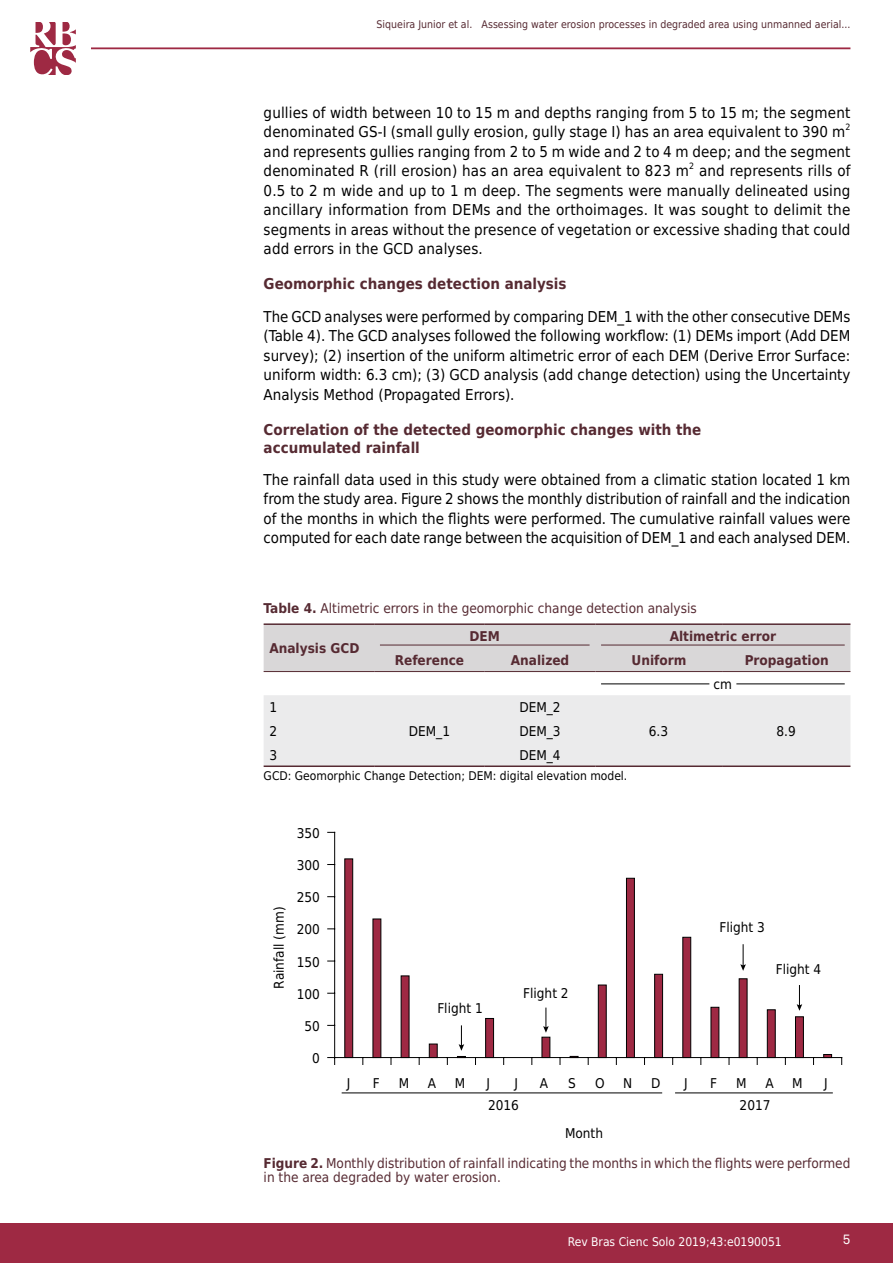
<style>
.page{position:relative;width:893px;height:1263px;background:#fff}
.page>*{position:absolute;margin:0;border:0;box-sizing:border-box;transform-origin:0 0}
.t1{font:15px/19.5px "DejaVu Sans Condensed";letter-spacing:.01em;color:#000;text-align:justify}
.t2{font:700 15px/18px "DejaVu Sans Condensed";color:#562a32}
.t3{font:13.5px/14.2px "DejaVu Sans Condensed";letter-spacing:-.005em;color:#562a32}
.t4{font:13.5px "DejaVu Sans Condensed";color:#000}
.t5{font:700 13.5px "DejaVu Sans Condensed";color:#562a32}
.t6{font:13.5px "Akkurat Pro";color:#fff}
.t7{font:12px "DejaVu Sans Condensed";color:#000}
.t8{font:12px "DejaVu Sans Condensed";color:#fff}
.t9{font:10.5px "DejaVu Sans Condensed";color:#562a32}
.t10{font:8.7px "DejaVu Sans Condensed";color:#000}
.s1{font-weight:700}
</style>
<div class="page">
<div style="left:0;top:1223px;width:893px;height:40px;background:#9e2943"></div>
<hr style="left:91px;top:47px;width:759px;height:2px;background:#9e2943">
<svg style="left:30px;top:22px;width:46px;height:52px"></svg>
<svg style="left:264px;top:625px;width:586px;height:140px"></svg>
<hr style="left:264px;top:623px;width:110px;height:2px;background:#562a32">
<hr style="left:374px;top:623px;width:111px;height:2px;background:#562a32">
<hr style="left:485px;top:623px;width:110px;height:2px;background:#562a32">
<hr style="left:595px;top:623px;width:128px;height:2px;background:#562a32">
<hr style="left:723px;top:623px;width:127px;height:2px;background:#562a32">
<hr style="left:264px;top:671px;width:110px;height:1px;background:#562a32">
<hr style="left:374px;top:671px;width:111px;height:1px;background:#562a32">
<hr style="left:485px;top:671px;width:110px;height:1px;background:#562a32">
<hr style="left:595px;top:671px;width:128px;height:1px;background:#562a32">
<hr style="left:723px;top:671px;width:127px;height:1px;background:#562a32">
<hr style="left:374px;top:765px;width:111px;height:2px;background:#562a32">
<hr style="left:595px;top:765px;width:128px;height:2px;background:#562a32">
<hr style="left:723px;top:765px;width:127px;height:2px;background:#562a32">
<hr style="left:264px;top:765px;width:110px;height:2px;background:#562a32">
<hr style="left:485px;top:765px;width:110px;height:2px;background:#562a32">
<hr style="left:380px;top:645px;width:210px;height:1px;background:#562a32">
<div style="left:465px;top:628px;width:39px;height:15px;background:#d9d7d8"></div>
<hr style="left:601px;top:645px;width:244px;height:1px;background:#562a32">
<div style="left:665px;top:628px;width:115px;height:15px;background:#d9d7d8"></div>
<hr style="left:601px;top:683px;width:244px;height:1px;background:#000">
<div style="left:709px;top:676px;width:27px;height:15px;background:#fff"></div>
<hr style="left:335px;top:1057px;width:507px;height:1px;background:#000">
<hr style="left:334px;top:832px;width:1px;height:225px;background:#000">
<svg style="left:328px;top:1057px;width:7px;height:7px"></svg>
<hr style="left:676px;top:1092px;width:156px;height:1px;background:#000">
<hr style="left:342px;top:1092px;width:320px;height:1px;background:#000">
<div style="left:344px;top:858px;width:9px;height:200px;background:#9e2943;border:1px solid #000"></div>
<div style="left:373px;top:918px;width:8px;height:140px;background:#9e2943"></div>
<div style="left:401px;top:975px;width:8px;height:83px;background:#9e2943"></div>
<div style="left:429px;top:1044px;width:9px;height:14px;background:#9e2943;border:1px solid #000"></div>
<div style="left:485px;top:1018px;width:9px;height:40px;background:#9e2943;border:1px solid #000"></div>
<div style="left:542px;top:1037px;width:8px;height:21px;background:#9e2943;border:1px solid #000"></div>
<div style="left:598px;top:985px;width:9px;height:73px;background:#9e2943;border:1px solid #000"></div>
<div style="left:626px;top:878px;width:9px;height:180px;background:#9e2943;border:1px solid #000"></div>
<div style="left:654px;top:974px;width:9px;height:84px;background:#9e2943;border:1px solid #000"></div>
<div style="left:682px;top:937px;width:9px;height:121px;background:#9e2943;border:1px solid #000"></div>
<div style="left:711px;top:1007px;width:8px;height:51px;background:#9e2943"></div>
<div style="left:739px;top:978px;width:8px;height:80px;background:#9e2943;border:1px solid #000"></div>
<div style="left:767px;top:1009px;width:9px;height:49px;background:#9e2943;border:1px solid #000"></div>
<div style="left:795px;top:1016px;width:9px;height:42px;background:#9e2943;border:1px solid #000"></div>
<svg style="left:823px;top:1054px;width:9px;height:3px"></svg>
<svg style="left:457px;top:1025px;width:9px;height:32px"></svg>
<svg style="left:543px;top:1007px;width:6px;height:26px"></svg>
<svg style="left:797px;top:985px;width:5px;height:26px"></svg>
<svg style="left:740px;top:944px;width:6px;height:27px"></svg>
<p class="t9" style="left:377px;top:16px;width:475px">Siqueira Junior et al. Assessing water erosion processes in degraded area using unmanned aerial...</p>
<p class="t1" style="left:264px;top:102px;width:588px">gullies of width between 10 to 15 m and depths ranging from 5 to 15 m; the segment denominated GS-I (small gully erosion, gully stage I) has an area equivalent to 390 m</p>
<p class="t10" style="left:845px;top:120px;width:6px">2</p>
<p class="t1" style="left:264px;top:141px;width:588px">and represents gullies ranging from 2 to 5 m wide and 2 to 4 m deep; and the segment denominated R (rill erosion) has an area equivalent to 823 m</p>
<p class="t10" style="left:689px;top:159px;width:6px">2</p>
<p class="t1" style="left:264px;top:161px;width:588px;text-indent:435px">and represents rills of 0.5 to 2 m wide and up to 1 m deep. The segments were manually delineated using ancillary information from DEMs and the orthoimages. It was sought to delimit the segments in areas without the presence of vegetation or excessive shading that could add errors in the GCD analyses.</p>
<p class="t2" style="left:264px;top:275px;width:304px">Geomorphic changes detection analysis</p>
<p class="t1" style="left:264px;top:306px;width:588px">The GCD analyses were performed by comparing DEM_1 with the other consecutive DEMs (Table 4). The GCD analyses followed the following workflow: (1) DEMs import (Add DEM survey); (2) insertion of the uniform altimetric error of each DEM (Derive Error Surface: uniform width: 6.3 cm); (3) GCD analysis (add change detection) using the Uncertainty Analysis Method (Propagated Errors).</p>
<p class="t2" style="left:264px;top:420px;width:439px">Correlation of the detected geomorphic changes with the accumulated rainfall</p>
<p class="t1" style="left:264px;top:469px;width:588px">The rainfall data used in this study were obtained from a climatic station located 1 km from the study area. Figure 2 shows the monthly distribution of rainfall and the indication of the months in which the flights were performed. The cumulative rainfall values were computed for each date range between the acquisition of DEM_1 and each analysed DEM.</p>
<p class="t3" style="left:264px;top:601px;width:435px"><span class="s1">Table 4.</span> Altimetric errors in the geomorphic change detection analysis</p>
<p class="t5" style="left:269px;top:637px;width:92px">Analysis GCD</p>
<p class="t5" style="left:469px;top:625px;width:32px">DEM</p>
<p class="t5" style="left:670px;top:625px;width:108px">Altimetric error</p>
<p class="t5" style="left:395px;top:649px;width:71px">Reference</p>
<p class="t5" style="left:511px;top:649px;width:60px">Analized</p>
<p class="t5" style="left:632px;top:649px;width:56px">Uniform</p>
<p class="t5" style="left:745px;top:649px;width:85px">Propagation</p>
<p class="t4" style="left:714px;top:673px;width:20px">cm</p>
<p class="t4" style="left:269px;top:696px;width:9px">1</p>
<p class="t4" style="left:519px;top:696px;width:43px">DEM_2</p>
<p class="t4" style="left:269px;top:720px;width:9px">2</p>
<p class="t4" style="left:519px;top:720px;width:43px">DEM_3</p>
<p class="t4" style="left:649px;top:720px;width:21px">6.3</p>
<p class="t4" style="left:776px;top:720px;width:21px">8.9</p>
<p class="t4" style="left:269px;top:744px;width:9px">3</p>
<p class="t4" style="left:519px;top:744px;width:43px">DEM_4</p>
<p class="t7" style="left:264px;top:766px;width:365px">GCD: Geomorphic Change Detection; DEM: digital elevation model.</p>
<p class="t4" style="left:409px;top:720px;width:43px">DEM_1</p>
<p class="t4" style="left:268px;top:989px;width:84px;rotate:-90deg">Rainfall (mm)</p>
<p class="t4" style="left:297px;top:822px;width:25px">350</p>
<p class="t4" style="left:297px;top:854px;width:25px">300</p>
<p class="t4" style="left:297px;top:886px;width:25px">250</p>
<p class="t4" style="left:297px;top:918px;width:25px">200</p>
<p class="t4" style="left:297px;top:951px;width:25px">150</p>
<p class="t4" style="left:297px;top:983px;width:25px">100</p>
<p class="t4" style="left:305px;top:1015px;width:17px">50</p>
<p class="t4" style="left:312px;top:1047px;width:9px">0</p>
<p class="t4" style="left:437px;top:997px;width:47px">Flight 1</p>
<p class="t4" style="left:523px;top:982px;width:47px">Flight 2</p>
<p class="t4" style="left:719px;top:916px;width:47px">Flight 3</p>
<p class="t4" style="left:776px;top:958px;width:47px">Flight 4</p>
<p class="t4" style="left:347px;top:1072px;width:5px">J</p>
<p class="t4" style="left:373px;top:1072px;width:8px">F</p>
<p class="t4" style="left:399px;top:1072px;width:12px">M</p>
<p class="t4" style="left:428px;top:1072px;width:10px">A</p>
<p class="t4" style="left:455px;top:1072px;width:12px">M</p>
<p class="t4" style="left:487px;top:1072px;width:5px">J</p>
<p class="t4" style="left:514px;top:1072px;width:5px">J</p>
<p class="t4" style="left:540px;top:1072px;width:10px">A</p>
<p class="t4" style="left:568px;top:1072px;width:9px">S</p>
<p class="t4" style="left:623px;top:1072px;width:11px">N</p>
<p class="t4" style="left:595px;top:1072px;width:11px">O</p>
<p class="t4" style="left:651px;top:1072px;width:11px">D</p>
<p class="t4" style="left:684px;top:1072px;width:5px">J</p>
<p class="t4" style="left:710px;top:1072px;width:8px">F</p>
<p class="t4" style="left:736px;top:1072px;width:12px">M</p>
<p class="t4" style="left:765px;top:1072px;width:10px">A</p>
<p class="t4" style="left:792px;top:1072px;width:12px">M</p>
<p class="t4" style="left:824px;top:1072px;width:5px">J</p>
<p class="t4" style="left:488px;top:1094px;width:32px">2016</p>
<p class="t4" style="left:740px;top:1094px;width:32px">2017</p>
<p class="t4" style="left:565px;top:1122px;width:40px">Month</p>
<p class="t3" style="left:264px;top:1156px;width:588px"><span class="s1">Figure 2.</span> Monthly distribution of rainfall indicating the months in which the flights were performed in the area degraded by water erosion.</p>
<p class="t8" style="left:568px;top:1231px;width:215px">Rev Bras Cienc Solo 2019;43:e0190051</p>
<p class="t6" style="left:843px;top:1231px;width:9px">5</p>
</div>
